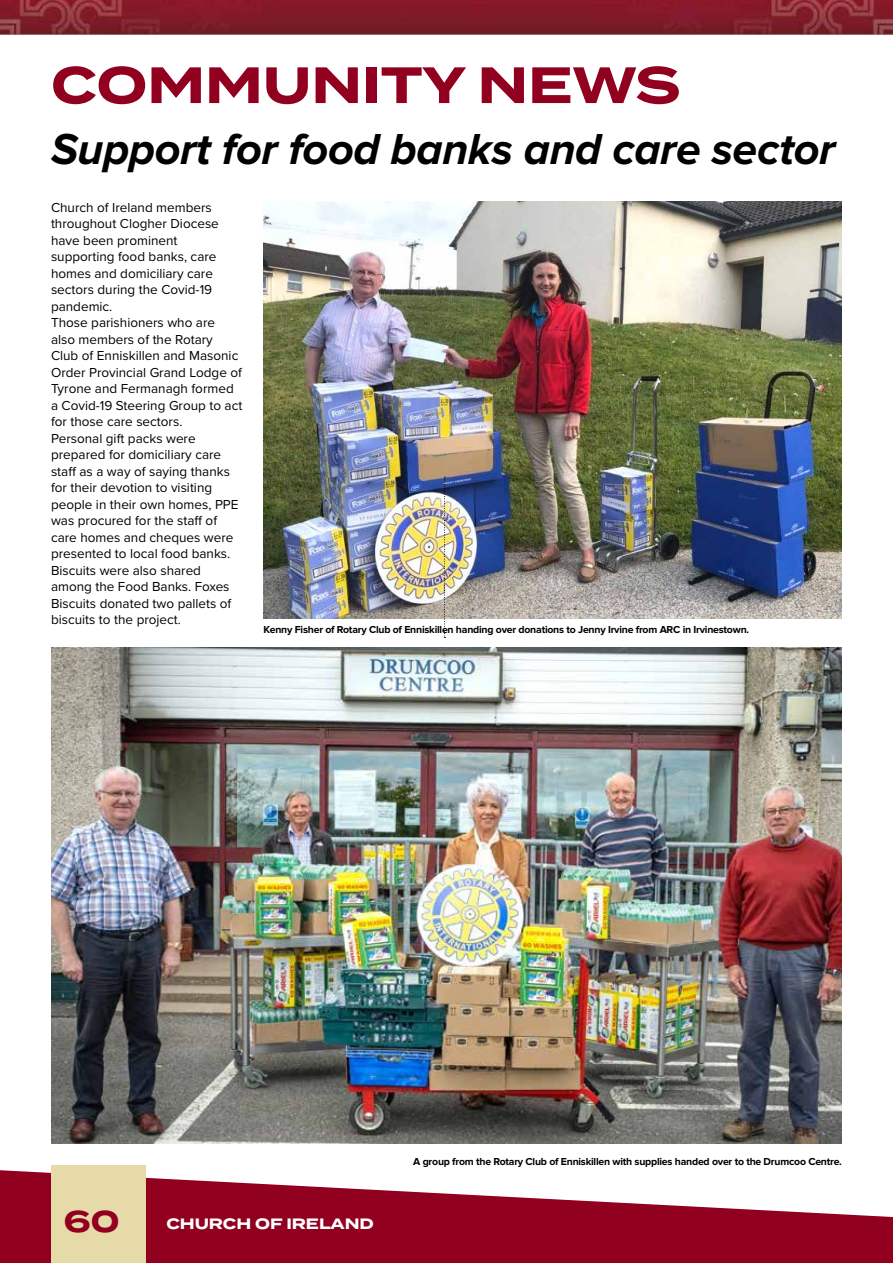
<style>
.page{position:relative;width:893px;height:1263px;background:#fff}
.page>*{position:absolute;margin:0;border:0;box-sizing:border-box;transform-origin:0 0}
.t1{font:700 51px "Termina";color:#920020}
.t2{font:italic 700 45px "Proxima Nova";letter-spacing:-.01em;color:#000}
.t3{font:700 30px "Termina";color:#920020}
.t4{font:700 15px "Termina";color:#fff}
.t5{font:13.5px/16.5px "Proxima Nova";color:#000}
.t6{font:700 10.5px "Proxima Nova";letter-spacing:-.02em;color:#000}
</style>
<div class="page">
<img style="left:264px;top:201px;width:578px;height:417px">
<img style="left:51px;top:647px;width:791px;height:497px">
<svg style="left:0;top:1169px;width:893px;height:94px;fill:#920020"></svg>
<div style="left:51px;top:1165px;width:94px;height:98px;background:#e6daa9"></div>
<img style="left:0;top:0;width:893px;height:34px">
<svg style="left:444px;top:477px;width:1px;height:161px"></svg>
<h1 class="t1" style="left:51px;top:47px;width:631px">COMMUNITY NEWS</h1>
<h2 class="t2" style="left:51px;top:129px;width:786px">Support for food banks and care sector</h2>
<p class="t5" style="left:51px;top:199px;width:193px">Church of Ireland members throughout Clogher Diocese have been prominent supporting food banks, care homes and domiciliary care sectors during the Covid-19 pandemic.<br>Those parishioners who are also members of the Rotary<br>Club of Enniskillen and Masonic<br>Order Provincial Grand Lodge of<br>Tyrone and Fermanagh formed a Covid-19 Steering Group to act for those care sectors.<br>Personal gift packs were prepared for domiciliary care staff as a way of saying thanks for their devotion to visiting people in their own homes, PPE was procured for the staff of care homes and cheques were presented to local food banks.<br>Biscuits were also shared among the Food Banks. Foxes<br>Biscuits donated two pallets of biscuits to the project.</p>
<p class="t6" style="left:264px;top:624px;width:487px">Kenny Fisher of Rotary Club of Enniskillen handing over donations to Jenny Irvine from ARC in Irvinestown.</p>
<h3 class="t3" style="left:64px;top:1199px;width:57px">60</h3>
<p class="t4" style="left:166px;top:1212px;width:209px">CHURCH OF IRELAND</p>
<p class="t6" style="left:413px;top:1157px;width:430px">A group from the Rotary Club of Enniskillen with supplies handed over to the Drumcoo Centre.</p>
</div>
